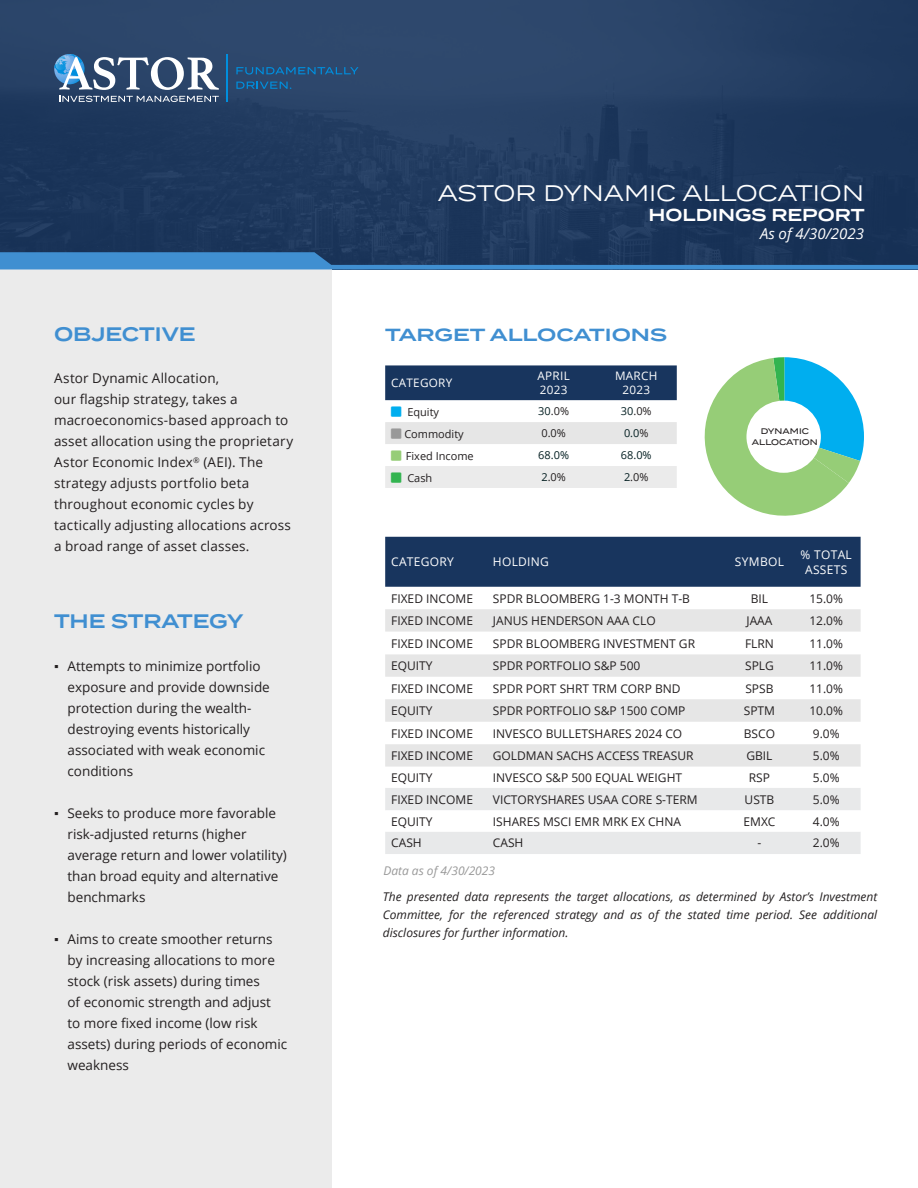
<style>
.page{position:relative;width:918px;height:1188px;background:#fff}
.page>*{position:absolute;margin:0;border:0;box-sizing:border-box;transform-origin:0 0}
.t1{font:22.5px "Termina";color:#fff}
.t2{font:600 19.5px "Termina";color:#408fd1}
.t3{font:600 17.55px "Termina";color:#408fd1;scale:1.11 1}
.t4{font:600 17.25px "Termina";color:#fff}
.t5{font:italic 15px "Open Sans";color:#fff}
.t6{font:13.5px/21px "Open Sans";color:#231f20}
.t7{font:12px "Open Sans";color:#231f20}
.t8{font:italic 12px/18px "Open Sans";color:#231f20;text-align:justify}
.t9{font:12px/14.4px "Open Sans";letter-spacing:.025em;color:#fff;text-align:center}
.t10{font:italic 12px "Open Sans";color:#999}
.t11{font:11.7px "Open Sans";letter-spacing:.025em;color:#fff}
.t12{font:10.95px "Open Sans";color:#231f20}
.t13{font:10.95px "Open Sans";color:#041f22}
.t14{font:500 8.1px "Termina";color:#231f20}
.s1{font-family:"Impact"}
.s2{color:#041f22}
.s3{color:#231f20}
</style>
<div class="page">
<div style="left:385px;top:537px;width:476px;height:50px;background:#18355e"></div>
<svg style="left:385px;top:609px;width:476px;height:158px;fill:#e6e6e6"></svg>
<svg style="left:385px;top:632px;width:476px;height:22px"></svg>
<svg style="left:385px;top:788px;width:476px;height:66px"></svg>
<div style="left:0;top:0;width:918px;height:269px;background:linear-gradient(to right,#243e63,#213b5f)"></div>
<div style="left:0;top:269px;width:331px;height:919px;background:#ebebeb"></div>
<hr style="left:226px;top:54px;width:2px;height:48px;background:#008fde">
<svg style="left:236px;top:67px;width:122px;height:8px"></svg>
<svg style="left:236px;top:82px;width:55px;height:7px"></svg>
<svg style="left:54px;top:54px;width:165px;height:36px"></svg>
<svg style="left:59px;top:96px;width:160px;height:6px"></svg>
<svg style="left:0;top:252px;width:918px;height:17px;background:#2d6295"></svg>
<div style="left:385px;top:365px;width:292px;height:35px;background:#18355e"></div>
<svg style="left:704px;top:357px;width:160px;height:159px"></svg>
<div style="left:746px;top:401px;width:75px;height:72px;background:#fff;border-radius:50%"></div>
<div style="left:385px;top:422px;width:292px;height:22px;background:#e6e6e6"></div>
<div style="left:385px;top:466px;width:292px;height:22px;background:#ebebeb"></div>
<p class="t2" style="left:54px;top:319px;width:143px">OBJECTIVE</p>
<p class="t6" style="left:54px;top:368px;width:241px">Astor Dynamic Allocation,<br>our flagship strategy, takes a macroeconomics-based approach to asset allocation using the proprietary Astor Economic Index<sup>®</sup> (AEI). The strategy adjusts portfolio beta throughout economic cycles by tactically adjusting allocations across a broad range of asset classes.</p>
<p class="t2" style="left:54px;top:607px;width:191px">THE STRATEGY</p>
<p class="t6" style="left:68px;top:655px;width:204px;text-indent:-14px"><span class="s1">▪</span> Attempts to minimize portfolio exposure and provide downside protection during the wealth&shy;destroying events historically associated with weak economic conditions</p>
<p class="t6" style="left:68px;top:802px;width:221px;text-indent:-14px"><span class="s1">▪</span> Seeks to produce more favorable risk-adjusted returns (higher average return and lower volatility) than broad equity and alternative benchmarks</p>
<p class="t6" style="left:68px;top:928px;width:221px;text-indent:-14px"><span class="s1">▪</span> Aims to create smoother returns by increasing allocations to more stock (risk assets) during times<br>of economic strength and adjust to more fixed income (low risk assets) during periods of economic weakness</p>
<p class="t1" style="left:438px;top:176px;width:428px">ASTOR DYNAMIC ALLOCATION</p>
<p class="t4" style="left:649px;top:202px;width:218px">HOLDINGS REPORT</p>
<p class="t5" style="left:760px;top:223px;width:106px">As of 4/30/2023</p>
<p class="t3" style="left:385px;top:322px;width:256px">TARGET ALLOCATIONS</p>
<p class="t11" style="left:391px;top:375px;width:63px">CATEGORY</p>
<p class="t11" style="left:615px;top:368px;width:44px">MARCH</p>
<p class="t11" style="left:622px;top:382px;width:29px">2023</p>
<p class="t11" style="left:538px;top:368px;width:34px">APRIL</p>
<p class="t11" style="left:540px;top:382px;width:29px">2023</p>
<p class="t12" style="left:407px;top:405px;width:33px">Equity</p>
<p class="t12" style="left:538px;top:404px;width:32px"><span class="s2">30</span>.0%</p>
<p class="t12" style="left:621px;top:404px;width:32px"><span class="s2">30</span>.0%</p>
<p class="t12" style="left:404px;top:427px;width:61px">Commodity</p>
<p class="t12" style="left:541px;top:426px;width:26px">0.0%</p>
<p class="t13" style="left:624px;top:426px;width:26px">0.0<span class="s3">%</span></p>
<p class="t12" style="left:406px;top:449px;width:69px">Fixed Income</p>
<p class="t13" style="left:538px;top:448px;width:32px">68.0%</p>
<p class="t13" style="left:621px;top:448px;width:32px">68.0%</p>
<p class="t12" style="left:407px;top:471px;width:27px">Cash</p>
<p class="t12" style="left:541px;top:470px;width:26px"><span class="s2">2</span>.0%</p>
<p class="t12" style="left:624px;top:470px;width:26px"><span class="s2">2</span>.0%</p>
<p class="t14" style="left:761px;top:425px;width:50px">DYNAMIC</p>
<p class="t14" style="left:752px;top:436px;width:67px">ALLOCATION</p>
<p class="t9" style="left:391px;top:554px;width:64px">CATEGORY</p>
<p class="t9" style="left:493px;top:554px;width:58px">HOLDING</p>
<p class="t9" style="left:735px;top:554px;width:50px">SYMBOL</p>
<p class="t9" style="left:801px;top:547px;width:53px">% TOTAL<br>ASSETS</p>
<p class="t7" style="left:391px;top:590px;width:83px">FIXED INCOME</p>
<p class="t7" style="left:493px;top:590px;width:199px">SPDR BLOOMBERG 1-3 MONTH T-B</p>
<p class="t7" style="left:751px;top:590px;width:19px">BIL</p>
<p class="t7" style="left:809px;top:590px;width:35px">15.0%</p>
<p class="t7" style="left:391px;top:613px;width:83px">FIXED INCOME</p>
<p class="t7" style="left:493px;top:613px;width:164px">JANUS HENDERSON AAA CLO</p>
<p class="t7" style="left:747px;top:613px;width:27px">JAAA</p>
<p class="t7" style="left:809px;top:613px;width:35px">12.0%</p>
<p class="t7" style="left:391px;top:635px;width:83px">FIXED INCOME</p>
<p class="t7" style="left:493px;top:635px;width:204px">SPDR BLOOMBERG INVESTMENT GR</p>
<p class="t7" style="left:745px;top:635px;width:30px">FLRN</p>
<p class="t7" style="left:809px;top:635px;width:35px">11.0%</p>
<p class="t7" style="left:391px;top:658px;width:43px">EQUITY</p>
<p class="t7" style="left:493px;top:658px;width:149px">SPDR PORTFOLIO S&amp;P 500</p>
<p class="t7" style="left:745px;top:658px;width:30px">SPLG</p>
<p class="t7" style="left:809px;top:658px;width:35px">11.0%</p>
<p class="t7" style="left:391px;top:680px;width:83px">FIXED INCOME</p>
<p class="t7" style="left:493px;top:680px;width:189px">SPDR PORT SHRT TRM CORP BND</p>
<p class="t7" style="left:745px;top:680px;width:30px">SPSB</p>
<p class="t7" style="left:809px;top:680px;width:35px">11.0%</p>
<p class="t7" style="left:391px;top:703px;width:43px">EQUITY</p>
<p class="t7" style="left:493px;top:703px;width:194px">SPDR PORTFOLIO S&amp;P 1500 COMP</p>
<p class="t7" style="left:744px;top:703px;width:33px">SPTM</p>
<p class="t7" style="left:809px;top:703px;width:35px">10.0%</p>
<p class="t7" style="left:391px;top:725px;width:83px">FIXED INCOME</p>
<p class="t7" style="left:493px;top:725px;width:191px">INVESCO BULLETSHARES 2024 CO</p>
<p class="t7" style="left:744px;top:725px;width:33px">BSCO</p>
<p class="t7" style="left:813px;top:725px;width:28px">9.0%</p>
<p class="t7" style="left:391px;top:748px;width:83px">FIXED INCOME</p>
<p class="t7" style="left:493px;top:748px;width:202px">GOLDMAN SACHS ACCESS TREASUR</p>
<p class="t7" style="left:746px;top:748px;width:28px">GBIL</p>
<p class="t7" style="left:813px;top:748px;width:28px">5.0%</p>
<p class="t7" style="left:391px;top:769px;width:43px">EQUITY</p>
<p class="t7" style="left:493px;top:769px;width:191px">INVESCO S&amp;P 500 EQUAL WEIGHT</p>
<p class="t7" style="left:749px;top:769px;width:23px">RSP</p>
<p class="t7" style="left:813px;top:769px;width:28px">5.0%</p>
<p class="t7" style="left:391px;top:791px;width:83px">FIXED INCOME</p>
<p class="t7" style="left:493px;top:791px;width:206px">VICTORYSHARES USAA CORE S-TERM</p>
<p class="t7" style="left:745px;top:791px;width:31px">USTB</p>
<p class="t7" style="left:813px;top:791px;width:28px">5.0%</p>
<p class="t7" style="left:391px;top:813px;width:43px">EQUITY</p>
<p class="t7" style="left:493px;top:813px;width:190px">ISHARES MSCI EMR MRK EX CHNA</p>
<p class="t7" style="left:743px;top:813px;width:34px">EMXC</p>
<p class="t7" style="left:813px;top:813px;width:28px">4.0%</p>
<p class="t7" style="left:391px;top:835px;width:32px">CASH</p>
<p class="t7" style="left:493px;top:835px;width:32px">CASH</p>
<p class="t7" style="left:758px;top:835px;width:5px">-</p>
<p class="t7" style="left:813px;top:835px;width:28px">2.0%</p>
<p class="t10" style="left:383px;top:862px;width:113px">Data as of 4/30/2023</p>
<p class="t8" style="left:383px;top:888px;width:496px">The presented data represents the target allocations, as determined by Astor’s Investment Committee, for the referenced strategy and as of the stated time period. See additional disclosures for further information.</p>
</div>
